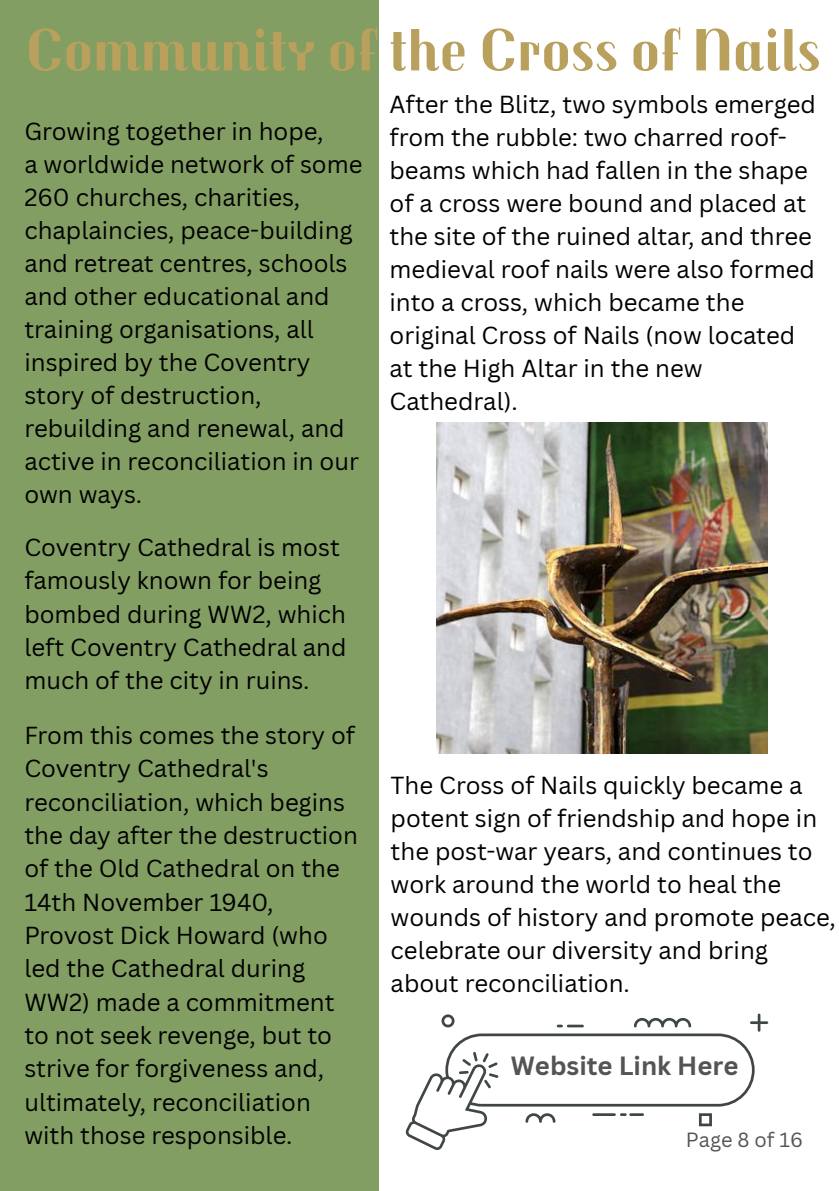
<style>
.page{position:relative;width:839px;height:1191px;background:#fff}
.page>*{position:absolute;margin:0;border:0;box-sizing:border-box;transform-origin:0 0}
.t1{font:700 60px "Trochut";color:#baa05d}
.t2{font:700 25.8px "Canva Sans";color:#545454}
.t3{font:24px/33px "Canva Sans";color:#000}
.t4{font:20px "Canva Sans";color:#545454}
</style>
<div class="page">
<div style="left:0;top:0;width:379px;height:1191px;background:#839e62"></div>
<img style="left:436px;top:422px;width:331px;height:332px">
<svg style="left:405px;top:1014px;width:363px;height:136px"></svg>
<h1 class="t1" style="left:25px;top:12px;width:797px">Community of the Cross of Nails</h1>
<p class="t3" style="left:24px;top:114px;width:340px">Growing together in hope,<br>a worldwide network of some<br>260 churches, charities, chaplaincies, peace-building and retreat centres, schools and other educational and training organisations, all inspired by the Coventry story of destruction, rebuilding and renewal, and active in reconciliation in our own ways.</p>
<p class="t3" style="left:24px;top:530px;width:324px">Coventry Cathedral is most famously known for being bombed during WW2, which left Coventry Cathedral and much of the city in ruins.</p>
<p class="t3" style="left:24px;top:718px;width:335px">From this comes the story of<br>Coventry Cathedral's reconciliation, which begins the day after the destruction of the Old Cathedral on the<br>14th November 1940,<br>Provost Dick Howard (who led the Cathedral during<br>WW2) made a commitment to not seek revenge, but to strive for forgiveness and, ultimately, reconciliation with those responsible.</p>
<p class="t3" style="left:389px;top:88px;width:428px">After the Blitz, two symbols emerged from the rubble: two charred roof&shy;beams which had fallen in the shape of a cross were bound and placed at the site of the ruined altar, and three medieval roof nails were also formed into a cross, which became the original Cross of Nails (now located at the High Altar in the new<br>Cathedral).</p>
<p class="t3" style="left:390px;top:768px;width:446px">The Cross of Nails quickly became a potent sign of friendship and hope in the post-war years, and continues to work around the world to heal the wounds of history and promote peace, celebrate our diversity and bring about reconciliation.</p>
<p class="t2" style="left:511px;top:1048px;width:229px">Website Link Here</p>
<p class="t4" style="left:686px;top:1125px;width:118px">Page 8 of 16</p>
</div>
